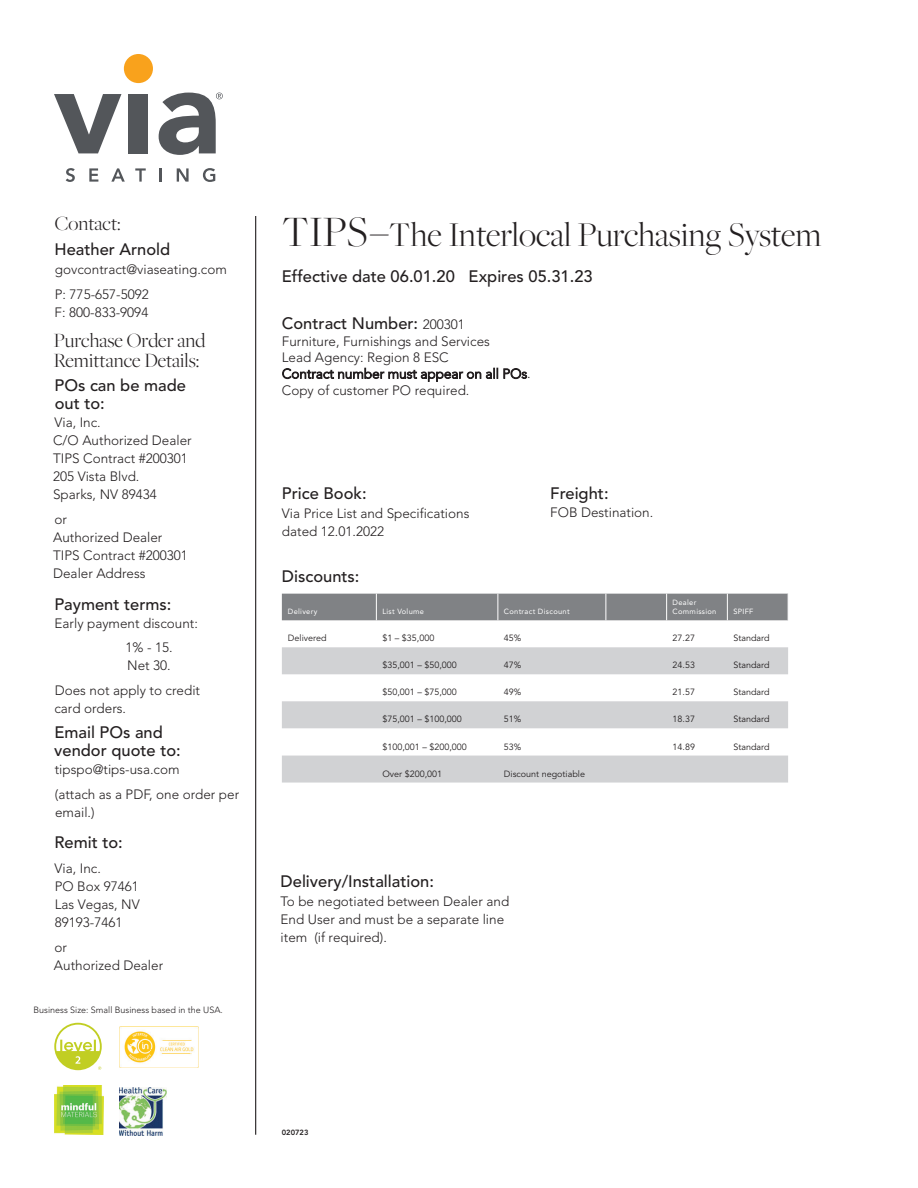
<style>
.page{position:relative;width:918px;height:1188px;background:#fff}
.page>*{position:absolute;margin:0;border:0;box-sizing:border-box;transform-origin:0 0}
.t1{font:300 36px "Freight Big Pro";color:#231f20}
.t2{font:300 21px/19.5px "Freight Big Pro";color:#231f20}
.t3{font:500 16.5px/18px "Avenir LT Std";color:#231f20}
.t4{font:300 13.5px/18px "Avenir LT Std";color:#231f20}
.t5{font:9px "Avenir LT Std";color:#231f20}
.t6{font:300 9px "Avenir LT Std";color:#231f20}
.t7{font:7.5px/9px "Avenir LT Std";letter-spacing:.04em;color:#fff}
.t8{font:800 7.5px "Avenir LT Std";color:#231f20}
.s1{font-size:45px}
.s2{font-weight:300;font-size:13.5px}
</style>
<div class="page">
<svg style="left:54px;top:94px;width:67px;height:59px"></svg>
<div style="left:129px;top:94px;width:19px;height:59px;background:#53565a"></div>
<div style="left:124px;top:54px;width:29px;height:29px;background:#f9a21c;border-radius:50%"></div>
<svg style="left:66px;top:168px;width:9px;height:14px"></svg>
<svg style="left:89px;top:168px;width:9px;height:14px"></svg>
<svg style="left:111px;top:168px;width:14px;height:14px"></svg>
<svg style="left:135px;top:168px;width:11px;height:14px"></svg>
<hr style="left:159px;top:168px;width:3px;height:14px;background:#53565a">
<svg style="left:177px;top:168px;width:12px;height:14px"></svg>
<svg style="left:203px;top:168px;width:12px;height:14px"></svg>
<svg style="left:159px;top:93px;width:64px;height:62px"></svg>
<svg style="left:54px;top:1023px;width:48px;height:47px"></svg>
<img style="left:119px;top:1027px;width:79px;height:41px">
<img style="left:54px;top:1085px;width:50px;height:50px">
<img style="left:120px;top:1088px;width:46px;height:47px">
<svg style="left:282px;top:647px;width:506px;height:136px;fill:#d1d2d4"></svg>
<div style="left:282px;top:594px;width:506px;height:26px;background:#808285"></div>
<hr style="left:255px;top:216px;width:1px;height:919px;background:#231f20">
<h2 class="t2" style="left:55px;top:213px;width:67px">Contact:</h2>
<p class="t3" style="left:54px;top:240px;width:117px">Heather Arnold</p>
<p class="t4" style="left:55px;top:256px;width:174px;line-height:25.5px">govcontract@viaseating.com<br>P: 775-657-5092</p>
<p class="t4" style="left:55px;top:304px;width:95px">F: 800-833-9094</p>
<h2 class="t2" style="left:54px;top:330px;width:153px">Purchase Order and<br>Remittance Details:</h2>
<p class="t3" style="left:55px;top:377px;width:133px">POs can be made out to:</p>
<p class="t4" style="left:53px;top:414px;width:140px">Via, Inc.<br>C/O Authorized Dealer<br>TIPS Contract #200301<br>205 Vista Blvd.<br>Sparks, NV 89434</p>
<p class="t4" style="left:53px;top:510px;width:136px">or<br>Authorized Dealer<br>TIPS Contract #200301<br>Dealer Address</p>
<p class="t3" style="left:54px;top:595px;width:119px">Payment terms:</p>
<p class="t4" style="left:126px;top:611px;width:74px;line-height:24.8px;text-indent:-71px">Early payment discount:<br>1% - 15.</p>
<p class="t4" style="left:55px;top:653px;width:147px;line-height:24.8px;text-indent:73px">Net 30.<br>Does not apply to credit</p>
<p class="t4" style="left:54px;top:699px;width:73px">card orders.</p>
<p class="t3" style="left:54px;top:724px;width:128px">Email POs and vendor quote to:</p>
<p class="t4" style="left:55px;top:757px;width:186px;line-height:24.8px">tipspo@tips-usa.com<br>(attach as a PDF, one order per</p>
<p class="t4" style="left:55px;top:803px;width:41px">email.)</p>
<p class="t3" style="left:54px;top:834px;width:70px">Remit to:</p>
<p class="t4" style="left:55px;top:859px;width:87px">Via, Inc.<br>PO Box 97461<br>Las Vegas, NV<br>89193-7461</p>
<p class="t4" style="left:54px;top:938px;width:111px">or<br>Authorized Dealer</p>
<p class="t6" style="left:34px;top:1004px;width:191px">Business Size: Small Business based in the USA.</p>
<h1 class="t1" style="left:282px;top:212px;width:541px"><span class="s1">TIPS–</span>The Interlocal Purchasing System</h1>
<p class="t3" style="left:282px;top:268px;width:312px">Effective date 06.01.20 Expires 05.31.23</p>
<p class="t3" style="left:282px;top:314px;width:185px">Contract Number: <span class="s2">200301</span></p>
<p class="t4" style="left:282px;top:333px;width:250px;line-height:16.2px">Furniture, Furnishings and Services<br>Lead Agency: Region 8 ESC<br>Contract number must appear on all POs.<br>Copy of customer PO required.</p>
<p class="t3" style="left:550px;top:484px;width:60px">Freight:</p>
<p class="t4" style="left:550px;top:503px;width:105px">FOB Destination.</p>
<p class="t3" style="left:282px;top:485px;width:86px">Price Book:</p>
<p class="t4" style="left:282px;top:504px;width:189px">Via Price List and Specifications dated 12.01.2022</p>
<p class="t3" style="left:282px;top:568px;width:79px">Discounts:</p>
<p class="t7" style="left:288px;top:607px;width:31px">Delivery</p>
<p class="t7" style="left:382px;top:607px;width:43px">List Volume</p>
<p class="t7" style="left:504px;top:607px;width:67px">Contract Discount</p>
<p class="t7" style="left:673px;top:598px;width:45px">Dealer<br>Commission</p>
<p class="t7" style="left:733px;top:607px;width:22px">SPIFF</p>
<p class="t5" style="left:288px;top:633px;width:40px">Delivered</p>
<p class="t5" style="left:382px;top:633px;width:54px">$1 – $35,000</p>
<p class="t5" style="left:504px;top:633px;width:19px">45%</p>
<p class="t5" style="left:673px;top:633px;width:24px">27.27</p>
<p class="t5" style="left:733px;top:633px;width:38px">Standard</p>
<p class="t5" style="left:382px;top:660px;width:76px">$35,001 – $50,000</p>
<p class="t5" style="left:504px;top:660px;width:19px">47%</p>
<p class="t5" style="left:673px;top:660px;width:24px">24.53</p>
<p class="t5" style="left:733px;top:660px;width:38px">Standard</p>
<p class="t5" style="left:382px;top:687px;width:76px">$50,001 – $75,000</p>
<p class="t5" style="left:504px;top:687px;width:19px">49%</p>
<p class="t5" style="left:673px;top:687px;width:24px">21.57</p>
<p class="t5" style="left:733px;top:687px;width:38px">Standard</p>
<p class="t5" style="left:382px;top:714px;width:81px">$75,001 – $100,000</p>
<p class="t5" style="left:504px;top:714px;width:19px">51%</p>
<p class="t5" style="left:673px;top:714px;width:24px">18.37</p>
<p class="t5" style="left:733px;top:714px;width:38px">Standard</p>
<p class="t5" style="left:382px;top:741px;width:86px">$100,001 – $200,000</p>
<p class="t5" style="left:504px;top:741px;width:19px">53%</p>
<p class="t5" style="left:673px;top:741px;width:24px">14.89</p>
<p class="t5" style="left:733px;top:741px;width:38px">Standard</p>
<p class="t5" style="left:382px;top:768px;width:61px">Over $200,001</p>
<p class="t5" style="left:504px;top:768px;width:83px">Discount negotiable</p>
<p class="t3" style="left:281px;top:873px;width:155px">Delivery/Installation:</p>
<p class="t4" style="left:281px;top:893px;width:230px">To be negotiated between Dealer and<br>End User and must be a separate line item (if required).</p>
<p class="t8" style="left:282px;top:1128px;width:28px">020723</p>
</div>
